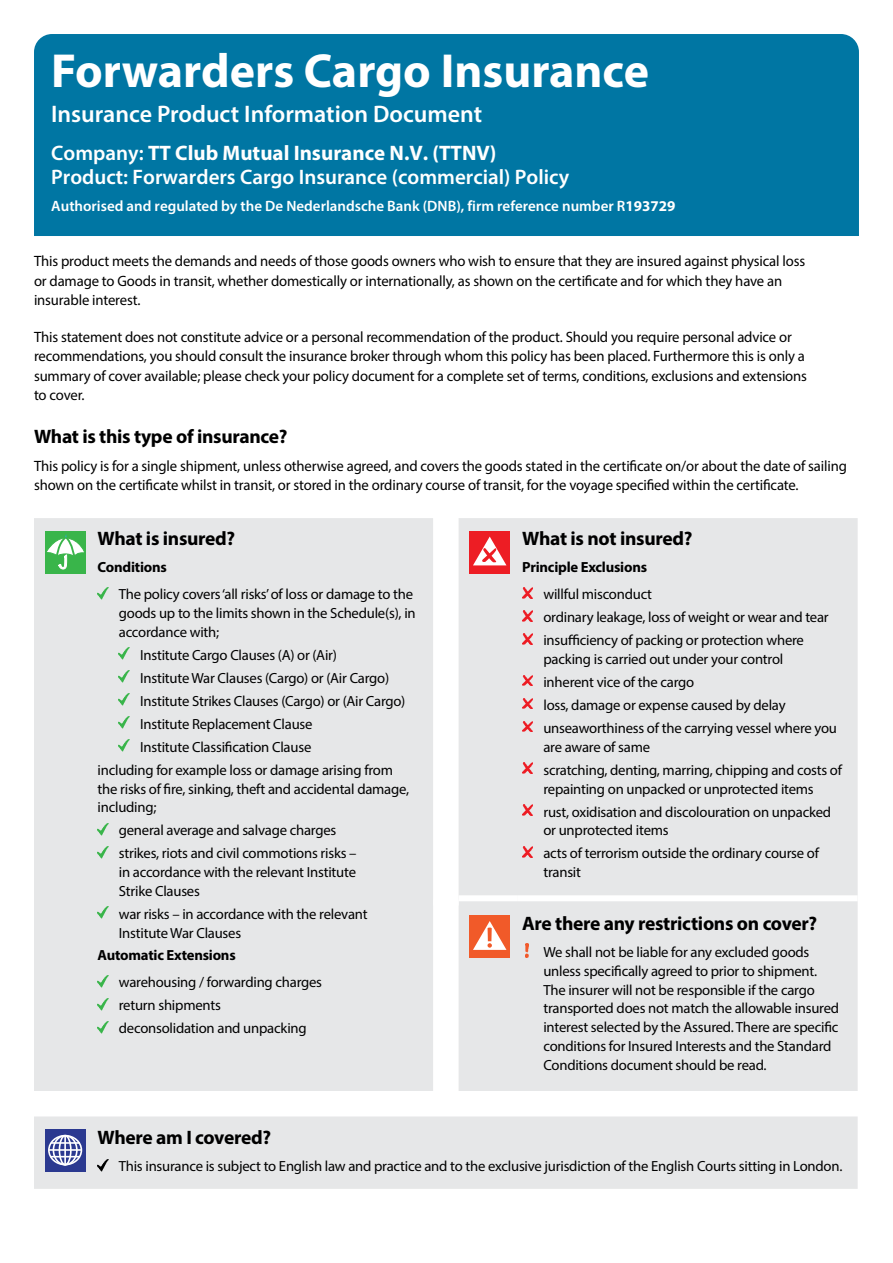
<style>
.page{position:relative;width:893px;height:1263px;background:#fff}
.page>*{position:absolute;margin:0;border:0;box-sizing:border-box;transform-origin:0 0}
.t1{font:700 48px "Myriad Pro";color:#fff}
.t2{font:600 24px "Myriad Pro";color:#fff}
.t3{font:600 21px/24.3px "Myriad Pro";color:#fff}
.t4{font:700 19.5px "Myriad Pro";letter-spacing:-.015em;color:#000}
.t5{font:15px/19.5px "Myriad Pro";letter-spacing:-.01em;color:#000}
.t6{font:600 15px "Myriad Pro";color:#fff}
.t7{font:14.7px/18.8px "Myriad Pro";letter-spacing:-.015em;color:#000}
.t8{font:700 14.7px "Myriad Pro";letter-spacing:-.015em;color:#000}
.s1{font-weight:700}
</style>
<div class="page">
<div style="left:34px;top:34px;width:825px;height:202px;background:#0076a3"></div>
<div style="left:34px;top:518px;width:824px;height:671px;background:#e6e7e8"></div>
<div style="left:459px;top:895px;width:59px;height:6px;background:#fff"></div>
<div style="left:518px;top:895px;width:340px;height:6px;background:#fff"></div>
<div style="left:433px;top:899px;width:26px;height:6px;background:#fff"></div>
<div style="left:45px;top:531px;width:41px;height:42px;background:#39b54a"></div>
<svg style="left:47px;top:534px;width:37px;height:35px"></svg>
<svg style="left:98px;top:587px;width:10px;height:12px"></svg>
<svg style="left:119px;top:648px;width:11px;height:12px"></svg>
<svg style="left:119px;top:671px;width:11px;height:12px"></svg>
<svg style="left:119px;top:694px;width:11px;height:12px"></svg>
<svg style="left:119px;top:717px;width:11px;height:12px"></svg>
<svg style="left:119px;top:740px;width:11px;height:12px"></svg>
<svg style="left:98px;top:823px;width:10px;height:12px"></svg>
<svg style="left:98px;top:846px;width:10px;height:12px"></svg>
<svg style="left:98px;top:907px;width:10px;height:12px"></svg>
<svg style="left:98px;top:975px;width:10px;height:12px"></svg>
<svg style="left:98px;top:998px;width:10px;height:12px"></svg>
<svg style="left:98px;top:1021px;width:10px;height:12px"></svg>
<div style="left:469px;top:531px;width:41px;height:42px;background:#ed1d24"></div>
<svg style="left:473px;top:537px;width:33px;height:28px"></svg>
<svg style="left:522px;top:587px;width:11px;height:11px"></svg>
<svg style="left:522px;top:610px;width:11px;height:11px"></svg>
<svg style="left:522px;top:633px;width:11px;height:11px"></svg>
<svg style="left:522px;top:675px;width:11px;height:11px"></svg>
<svg style="left:522px;top:698px;width:11px;height:11px"></svg>
<svg style="left:522px;top:721px;width:11px;height:11px"></svg>
<svg style="left:522px;top:763px;width:11px;height:11px"></svg>
<svg style="left:522px;top:805px;width:11px;height:10px"></svg>
<svg style="left:522px;top:846px;width:11px;height:11px"></svg>
<div style="left:469px;top:915px;width:41px;height:43px;background:#f15a29"></div>
<svg style="left:473px;top:921px;width:33px;height:29px"></svg>
<svg style="left:525px;top:944px;width:4px;height:13px"></svg>
<svg style="left:45px;top:1129px;width:41px;height:43px"></svg>
<div style="left:48px;top:1135px;width:34px;height:30px;border:2px solid #fff;border-radius:50%"></div>
<div style="left:53px;top:1135px;width:25px;height:30px;border:2px solid #fff;border-radius:50%"></div>
<div style="left:59px;top:1135px;width:13px;height:30px;border:2px solid #fff;border-radius:50%"></div>
<hr style="left:64px;top:1136px;width:2px;height:29px;background:#fff">
<hr style="left:51px;top:1142px;width:29px;height:2px;background:#fff">
<svg style="left:51px;top:1156px;width:29px;height:1px"></svg>
<hr style="left:49px;top:1149px;width:32px;height:2px;background:#fff">
<svg style="left:98px;top:1159px;width:10px;height:12px"></svg>
<h1 class="t1" style="left:51px;top:40px;width:600px">Forwarders Cargo Insurance</h1>
<h2 class="t2" style="left:51px;top:99px;width:433px">Insurance Product Information Document</h2>
<h3 class="t3" style="left:51px;top:140px;width:519px">Company: <span class="s1">TT Club Mutual Insurance N.V. (TTNV)<br></span>Product: Forwarders Cargo Insurance (commercial) Policy</h3>
<p class="t6" style="left:51px;top:196px;width:626px">Authorised and regulated by the De Nederlandsche Bank (DNB), firm reference number R<span class="s1">193729</span></p>
<p class="t5" style="left:34px;top:251px;width:773px">This product meets the demands and needs of those goods owners who wish to ensure that they are insured against physical loss or damage to Goods in transit, whether domestically or internationally, as shown on the certificate and for which they have an insurable interest.</p>
<p class="t5" style="left:34px;top:327px;width:774px">This statement does not constitute advice or a personal recommendation of the product. Should you require personal advice or recommendations, you should consult the insurance broker through whom this policy has been placed. Furthermore this is only a summary of cover available; please check your policy document for a complete set of terms, conditions, exclusions and extensions to cover.</p>
<h3 class="t4" style="left:34px;top:424px;width:255px">What is this type of insurance?</h3>
<p class="t5" style="left:34px;top:456px;width:814px">This policy is for a single shipment, unless otherwise agreed, and covers the goods stated in the certificate on/or about the date of sailing shown on the certificate whilst in transit, or stored in the ordinary course of transit, for the voyage specified within the certificate.</p>
<h3 class="t4" style="left:98px;top:526px;width:139px">What is insured?</h3>
<p class="t8" style="left:98px;top:557px;width:71px">Conditions</p>
<p class="t7" style="left:119px;top:585px;width:298px">The policy covers ‘all risks’ of loss or damage to the goods up to the limits shown in the Schedule(s), in accordance with;</p>
<p class="t7" style="left:140px;top:645px;width:198px">Institute Cargo Clauses (A) or (Air)</p>
<p class="t7" style="left:140px;top:668px;width:251px">Institute War Clauses (Cargo) or (Air Cargo)</p>
<p class="t7" style="left:140px;top:691px;width:267px">Institute Strikes Clauses (Cargo) or (Air Cargo)</p>
<p class="t7" style="left:140px;top:714px;width:174px">Institute Replacement Clause</p>
<p class="t7" style="left:140px;top:737px;width:173px">Institute Classification Clause</p>
<p class="t7" style="left:98px;top:760px;width:297px">including for example loss or damage arising from</p>
<p class="t7" style="left:98px;top:779px;width:313px">the risks of fire, sinking, theft and accidental damage, including;</p>
<p class="t7" style="left:119px;top:819px;width:239px;line-height:23px">general average and salvage charges strikes, riots and civil commotions risks –</p>
<p class="t7" style="left:119px;top:862px;width:239px">in accordance with the relevant Institute<br>Strike Clauses</p>
<p class="t7" style="left:119px;top:904px;width:250px">war risks – in accordance with the relevant<br>Institute War Clauses</p>
<p class="t8" style="left:98px;top:945px;width:140px">Automatic Extensions</p>
<p class="t7" style="left:119px;top:970px;width:205px;line-height:23px">warehousing / forwarding charges return shipments<br>deconsolidation and unpacking</p>
<h3 class="t4" style="left:522px;top:526px;width:172px">What is not insured?</h3>
<p class="t8" style="left:522px;top:557px;width:126px">Principle Exclusions</p>
<p class="t7" style="left:543px;top:583px;width:287px;line-height:23px">willful misconduct<br>ordinary leakage, loss of weight or wear and tear insufficiency of packing or protection where</p>
<p class="t7" style="left:543px;top:647px;width:295px;line-height:23px">packing is carried out under your control inherent vice of the cargo<br>loss, damage or expense caused by delay unseaworthiness of the carrying vessel where you</p>
<p class="t7" style="left:543px;top:735px;width:300px;line-height:23px">are aware of same<br>scratching, denting, marring, chipping and costs of</p>
<p class="t7" style="left:543px;top:777px;width:289px;line-height:23px">repainting on unpacked or unprotected items rust, oxidisation and discolouration on unpacked</p>
<p class="t7" style="left:543px;top:819px;width:277px;line-height:23px">or unprotected items<br>acts of terrorism outside the ordinary course of</p>
<p class="t7" style="left:543px;top:862px;width:39px">transit</p>
<h3 class="t4" style="left:522px;top:911px;width:297px">Are there any restrictions on cover?</h3>
<p class="t7" style="left:543px;top:943px;width:297px">We shall not be liable for any excluded goods unless specifically agreed to prior to shipment.<br>The insurer will not be responsible if the cargo transported does not match the allowable insured interest selected by the Assured. There are specific conditions for Insured Interests and the Standard Conditions document should be read.</p>
<h3 class="t4" style="left:98px;top:1124px;width:175px">Where am I covered?</h3>
<p class="t7" style="left:119px;top:1156px;width:725px">This insurance is subject to English law and practice and to the exclusive jurisdiction of the English Courts sitting in London.</p>
</div>
